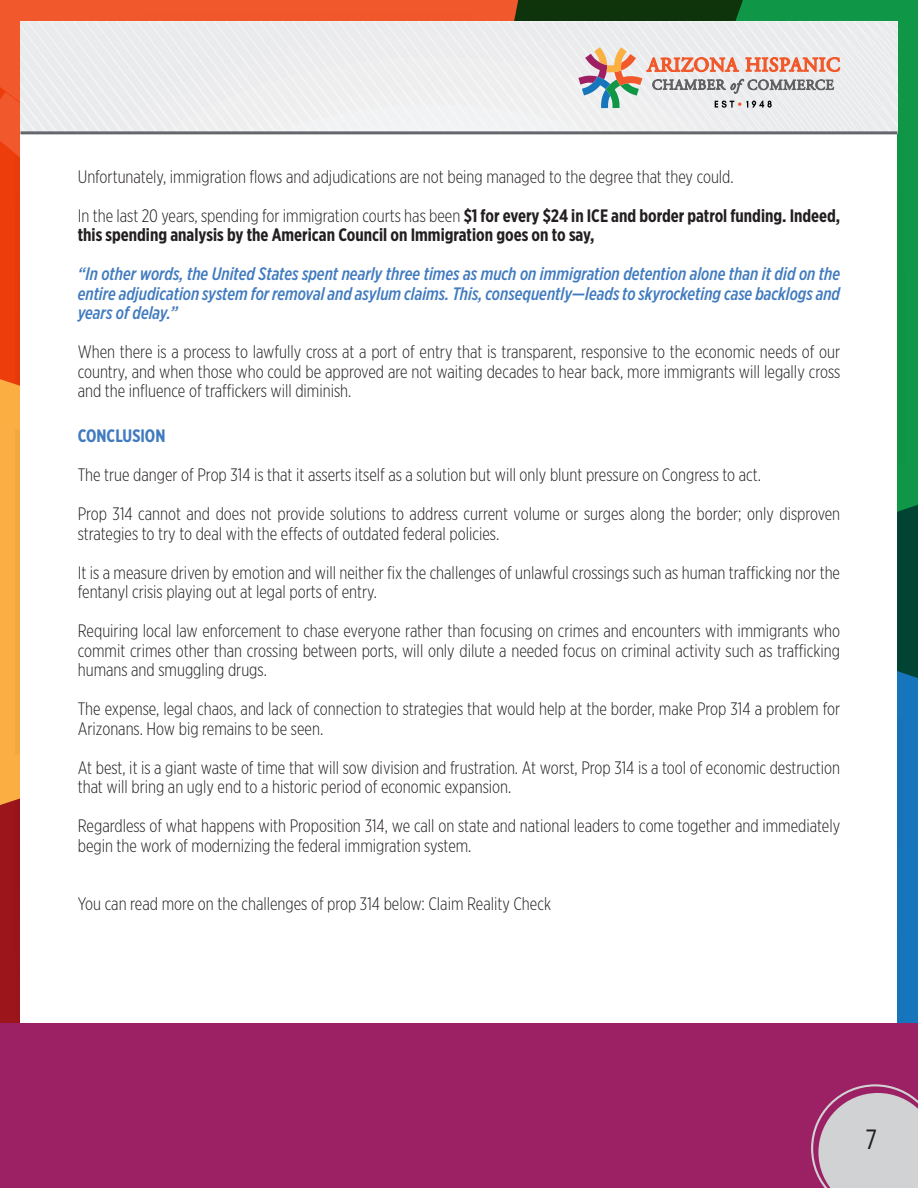
<style>
.page{position:relative;width:918px;height:1188px;background:#fff}
.page>*{position:absolute;margin:0;border:0;box-sizing:border-box;transform-origin:0 0}
.t1{font:27.9px "Gotham X Narrow";color:#231f20}
.t2{font:300 18px/19.5px "Gotham X Narrow";color:#231f20}
.t3{font:italic 500 18px/19.5px "Gotham X Narrow";color:#417bbf;text-align:justify}
.t4{font:700 18px/19.5px "Gotham X Narrow";color:#231f20}
.t5{font:700 18px "Gotham X Narrow";color:#417bbf}
.s1{font-weight:300}
</style>
<div class="page">
<svg style="left:0;top:0;width:517px;height:302px;background:#ef5a2e"></svg>
<svg style="left:517px;top:0;width:401px;height:592px;background:#137a3b"></svg>
<svg style="left:0;top:302px;width:20px;height:428px;background:#f69838"></svg>
<svg style="left:897px;top:592px;width:21px;height:432px;background:#126ba1"></svg>
<svg style="left:0;top:730px;width:21px;height:294px;background:#b5432e"></svg>
<div style="left:21px;top:22px;width:876px;height:1144px;background:#fff"></div>
<hr style="left:21px;top:131px;width:876px;height:3px;background:#63666a">
<div style="left:0;top:1024px;width:918px;height:164px;background:#9c2064"></div>
<svg style="left:811px;top:1084px;width:107px;height:104px"></svg>
<svg style="left:578px;top:47px;width:262px;height:61px"></svg>
<p class="t2" style="left:78px;top:166px;width:658px">Unfortunately, immigration flows and adjudications are not being managed to the degree that they could.</p>
<p class="t4" style="left:78px;top:206px;width:764px"><span class="s1">In the last 20 years, spending for immigration courts has been</span> $1 for every $24 in ICE and border patrol funding. Indeed, this spending analysis by the American Council on Immigration goes on to say,</p>
<p class="t3" style="left:78px;top:264px;width:764px">“In other words, the United States spent nearly three times as much on immigration detention alone than it did on the entire adjudication system for removal and asylum claims. This, consequently—leads to skyrocketing case backlogs and years of delay.”</p>
<p class="t2" style="left:78px;top:342px;width:764px;text-align:justify">When there is a process to lawfully cross at a port of entry that is transparent, responsive to the economic needs of our country, and when those who could be approved are not waiting decades to hear back, more immigrants will legally cross and the influence of traffickers will diminish.</p>
<p class="t5" style="left:78px;top:425px;width:89px">CONCLUSION</p>
<p class="t2" style="left:78px;top:465px;width:685px">The true danger of Prop 314 is that it asserts itself as a solution but will only blunt pressure on Congress to act.</p>
<p class="t2" style="left:78px;top:504px;width:764px">Prop 314 cannot and does not provide solutions to address current volume or surges along the border; only disproven strategies to try to deal with the effects of outdated federal policies.</p>
<p class="t2" style="left:78px;top:562px;width:764px">It is a measure driven by emotion and will neither fix the challenges of unlawful crossings such as human trafficking nor the fentanyl crisis playing out at legal ports of entry.</p>
<p class="t2" style="left:78px;top:621px;width:764px;text-align:justify">Requiring local law enforcement to chase everyone rather than focusing on crimes and encounters with immigrants who commit crimes other than crossing between ports, will only dilute a needed focus on criminal activity such as trafficking humans and smuggling drugs.</p>
<p class="t2" style="left:78px;top:699px;width:764px">The expense, legal chaos, and lack of connection to strategies that would help at the border, make Prop 314 a problem for<br>Arizonans. How big remains to be seen.</p>
<p class="t2" style="left:78px;top:757px;width:764px">At best, it is a giant waste of time that will sow division and frustration. At worst, Prop 314 is a tool of economic destruction that will bring an ugly end to a historic period of economic expansion.</p>
<p class="t2" style="left:78px;top:816px;width:764px">Regardless of what happens with Proposition 314, we call on state and national leaders to come together and immediately begin the work of modernizing the federal immigration system.</p>
<p class="t2" style="left:78px;top:894px;width:475px">You can read more on the challenges of prop 314 below: Claim Reality Check</p>
<p class="t1" style="left:865px;top:1123px;width:13px">7</p>
</div>
